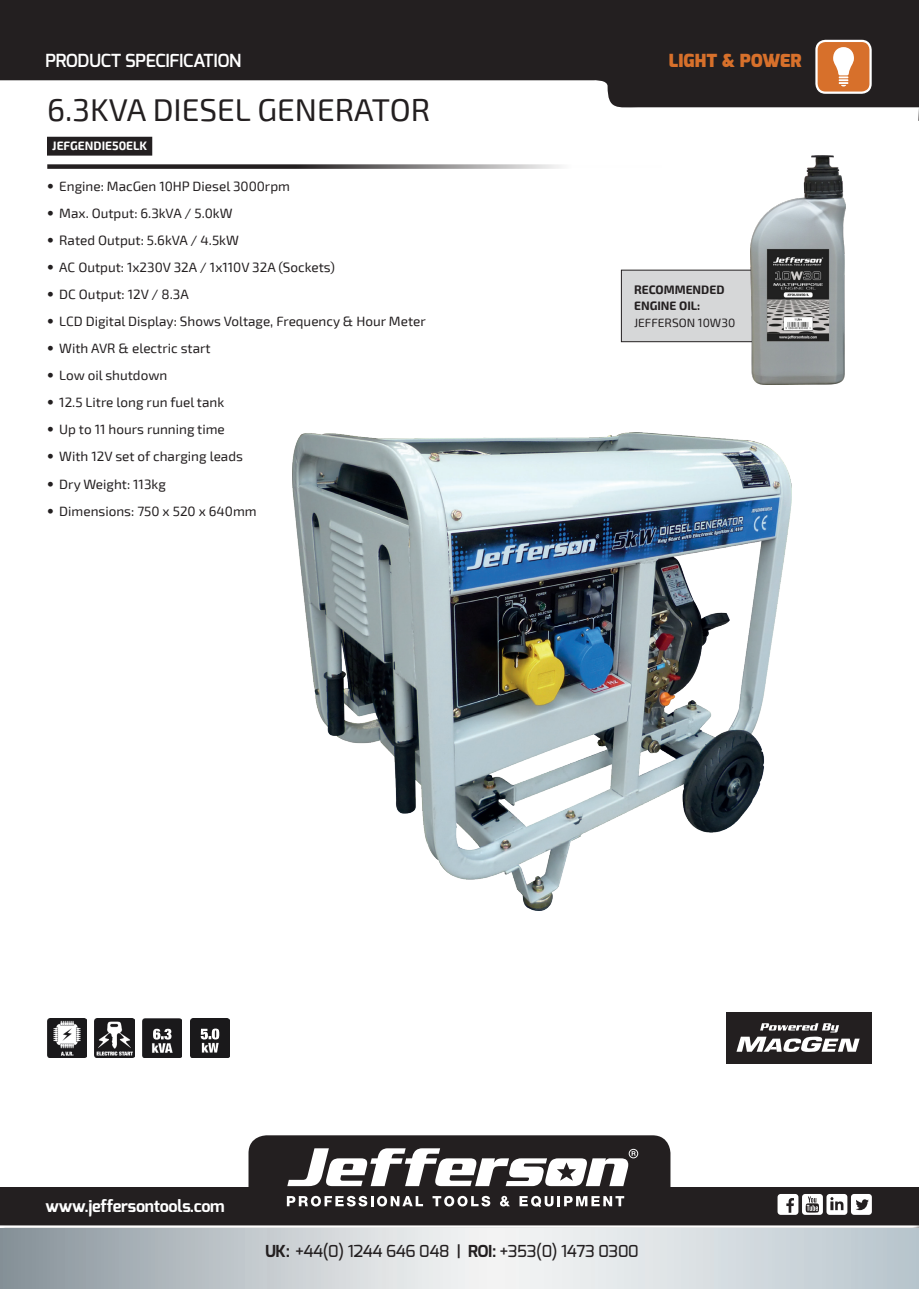
<style>
.page{position:relative;width:919px;height:1289px;background:#fff}
.page>*{position:absolute;margin:0;border:0;box-sizing:border-box;transform-origin:0 0}
.t1{font:31.5px "Exo 2";color:#231f20}
.t2{font:600 18px "Exo";letter-spacing:-.02em;color:#fff}
.t3{font:900 18px "Exo";letter-spacing:.01em;color:#d7702b}
.t4{font:500 16.5px "Exo";letter-spacing:-.02em;color:#231f20}
.t5{font:700 16.5px "Exo";letter-spacing:-.02em;color:#fff}
.t6{font:13.5px "Exo 2";color:#231f20}
.Product_Code{font:700 12px/16.5px "Exo 2";color:#231f20}
.Product_Code-2{font:700 12px "Exo 2";color:#fff}
.s1{font-family:"Helvetica Neue LT Std";font-weight:700}
.s2{font-weight:400}
.s3{font-weight:700}
.s4{font-weight:600}
</style>
<div class="page">
<div style="left:0;top:1187px;width:918px;height:39px;background:#231f20"></div>
<svg style="left:0;top:0;width:918px;height:108px;fill:#231f20"></svg>
<div style="left:248px;top:1135px;width:422px;height:153px;background:#231f20;border-radius:18px"></div>
<div style="left:0;top:1224px;width:918px;height:7px;background:#231f20;opacity:.75"></div>
<svg style="left:802px;top:1193px;width:20px;height:21px"></svg>
<svg style="left:805px;top:1196px;width:13px;height:16px"></svg>
<div style="left:826px;top:1193px;width:21px;height:21px;background:#fff;border-radius:3px"></div>
<svg style="left:830px;top:1197px;width:13px;height:13px"></svg>
<div style="left:850px;top:1193px;width:21px;height:21px;background:#fff;border-radius:3px"></div>
<svg style="left:856px;top:1199px;width:12px;height:11px"></svg>
<div style="left:777px;top:1193px;width:21px;height:21px;background:#fff;border-radius:3px"></div>
<svg style="left:786px;top:1198px;width:8px;height:14px"></svg>
<svg style="left:0;top:1228px;width:918px;height:60px;background:#cad1d5"></svg>
<svg style="left:287px;top:1195px;width:136px;height:11px"></svg>
<svg style="left:432px;top:1195px;width:58px;height:11px"></svg>
<svg style="left:500px;top:1195px;width:10px;height:11px"></svg>
<svg style="left:519px;top:1195px;width:105px;height:12px"></svg>
<svg style="left:287px;top:1148px;width:351px;height:38px"></svg>
<div style="left:816px;top:41px;width:54px;height:52px;background:#d7702b;border-radius:9px"></div>
<div style="left:815px;top:40px;width:56px;height:54px;border:2px solid #fff;border-radius:9px"></div>
<svg style="left:47px;top:164px;width:514px;height:5px;background:#696667"></svg>
<svg style="left:833px;top:47px;width:20px;height:39px"></svg>
<img style="left:292px;top:433px;width:499px;height:477px">
<div style="left:621px;top:270px;width:180px;height:72px;background:#d6d7d8;border:1px solid #231f20"></div>
<div style="left:47px;top:137px;width:105px;height:18px;background:#231f20"></div>
<img style="left:47px;top:1018px;width:39px;height:39px">
<img style="left:95px;top:1018px;width:39px;height:39px">
<div style="left:726px;top:1011px;width:145px;height:52px;background:#231f20"></div>
<svg style="left:736px;top:1023px;width:123px;height:28px"></svg>
<img style="left:142px;top:1018px;width:40px;height:39px">
<svg style="left:153px;top:1028px;width:18px;height:11px"></svg>
<img style="left:190px;top:1018px;width:40px;height:39px">
<svg style="left:201px;top:1028px;width:18px;height:11px"></svg>
<img style="left:750px;top:155px;width:95px;height:229px">
<h2 class="t2" style="left:45px;top:49px;width:197px">PRODUCT SPECIFICATION</h2>
<p class="t1" style="left:47px;top:91px;width:384px">6.3KVA DIESEL GENERATOR</p>
<p class="Product_Code-2" style="left:52px;top:139px;width:96px">JEFGENDIE50ELK</p>
<p class="t6" style="left:47px;top:179px;width:244px"><span class="s1">•</span> Engine: MacGen 10HP Diesel 3000rpm</p>
<p class="t6" style="left:47px;top:206px;width:187px"><span class="s1">•</span> Max. Output: 6.3kVA / 5.0kW</p>
<p class="t6" style="left:47px;top:233px;width:193px"><span class="s1">•</span> Rated Output: 5.6kVA / 4.5kW</p>
<p class="t6" style="left:47px;top:260px;width:289px"><span class="s1">•</span> AC Output: 1x230V 32A / 1x110V 32A (Sockets)</p>
<p class="t6" style="left:47px;top:287px;width:143px"><span class="s1">•</span> DC Output: 12V / 8.3A</p>
<p class="t6" style="left:47px;top:314px;width:380px"><span class="s1">•</span> LCD Digital Display: Shows Voltage, Frequency &amp; Hour Meter</p>
<p class="t6" style="left:47px;top:341px;width:165px"><span class="s1">•</span> With AVR &amp; electric start</p>
<p class="t6" style="left:47px;top:368px;width:121px"><span class="s1">•</span> Low oil shutdown</p>
<p class="t6" style="left:47px;top:395px;width:178px"><span class="s1">•</span> 12.5 Litre long run fuel tank</p>
<p class="t6" style="left:47px;top:422px;width:179px"><span class="s1">•</span> Up to 11 hours running time</p>
<p class="t6" style="left:47px;top:449px;width:197px"><span class="s1">•</span> With 12V set of charging leads</p>
<p class="t6" style="left:47px;top:476px;width:120px"><span class="s1">•</span> Dry Weight: 113kg</p>
<p class="t6" style="left:47px;top:503px;width:211px"><span class="s1">•</span> Dimensions: 750 x 520 x 640mm</p>
<h2 class="t3" style="left:668px;top:49px;width:134px">LIGHT &amp; POWER</h2>
<p class="Product_Code" style="left:634px;top:281px;width:103px">RECOMMENDED<br>ENGINE OIL:<br><span class="s2">JEFFERSON 10W30</span></p>
<p class="t5" style="left:45px;top:1195px;width:181px">www.jeffersontools.com</p>
<p class="t4" style="left:265px;top:1240px;width:375px"><span class="s3">UK:</span> +44(0) 1244 646 048 <span class="s4">|</span> <span class="s3">ROI:</span> +353(0) 1473 0300</p>
</div>
